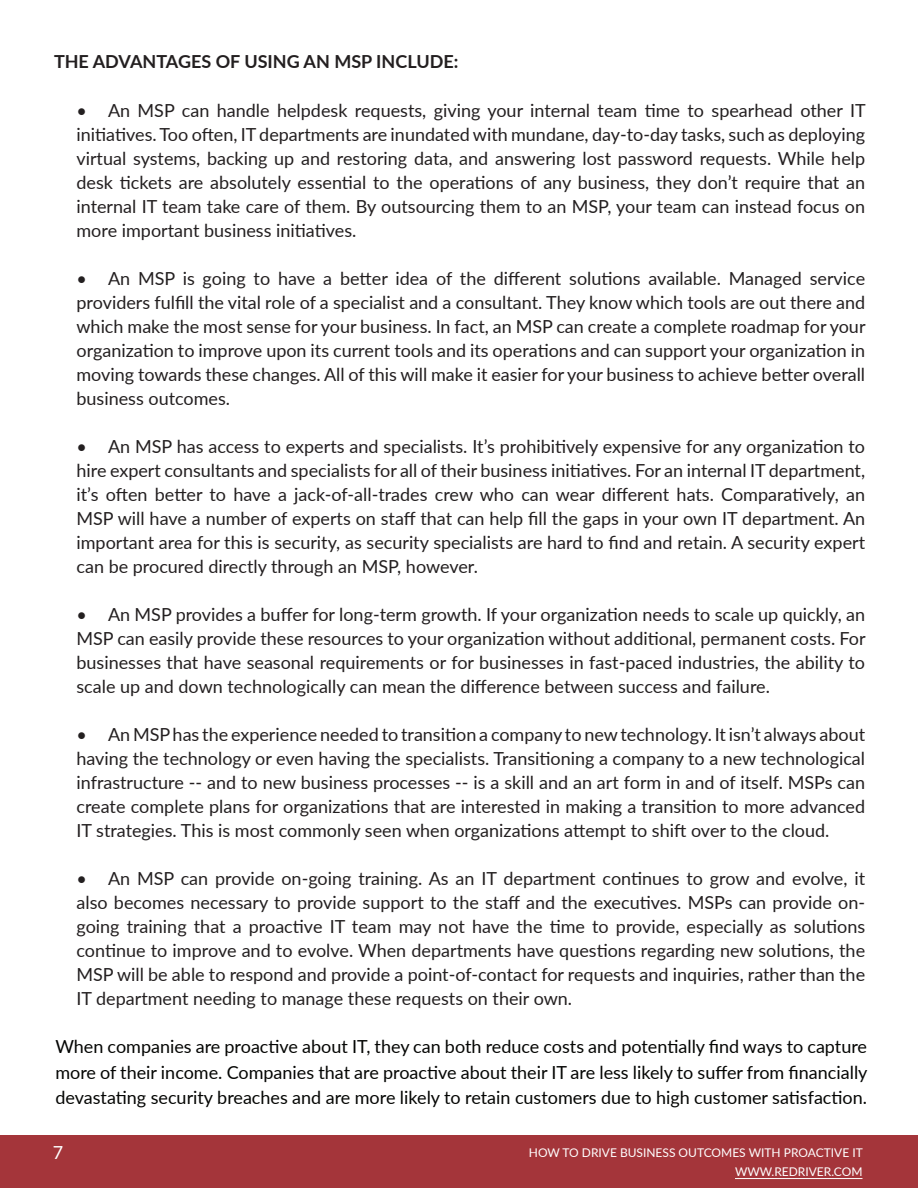
<style>
.page{position:relative;width:918px;height:1188px;background:#fff}
.page>*{position:absolute;margin:0;border:0;box-sizing:border-box;transform-origin:0 0}
.t1{font:18px/24px "Lato";color:#231f20;text-align:justify}
.t2{font:18px/25.5px "Lato";color:#040503;text-align:justify}
.t3{font:700 18px "Lato";color:#231f20}
.t4{font:18px "Lato";color:#fff}
.t5{font:12px "Lato";color:#fff}
</style>
<div class="page">
<div style="left:0;top:1135px;width:918px;height:53px;background:#a4353a"></div>
<hr style="left:735px;top:1178px;width:127px;height:1px;background:#fff">
<p class="t3" style="left:54px;top:49px;width:406px">THE ADVANTAGES OF USING AN MSP INCLUDE:</p>
<p class="t1" style="left:76px;top:98px;width:791px">• An MSP can handle helpdesk requests, giving your internal team time to spearhead other IT initiatives. Too often, IT departments are inundated with mundane, day-to-day tasks, such as deploying virtual systems, backing up and restoring data, and answering lost password requests. While help desk tickets are absolutely essential to the operations of any business, they don’t require that an internal IT team take care of them. By outsourcing them to an MSP, your team can instead focus on more important business initiatives.</p>
<p class="t1" style="left:76px;top:266px;width:791px">• An MSP is going to have a better idea of the different solutions available. Managed service providers fulfill the vital role of a specialist and a consultant. They know which tools are out there and which make the most sense for your business. In fact, an MSP can create a complete roadmap for your organization to improve upon its current tools and its operations and can support your organization in moving towards these changes. All of this will make it easier for your business to achieve better overall business outcomes.</p>
<p class="t1" style="left:76px;top:434px;width:790px">• An MSP has access to experts and specialists. It’s prohibitively expensive for any organization to hire expert consultants and specialists for all of their business initiatives. For an internal IT department, it’s often better to have a jack-of-all-trades crew who can wear different hats. Comparatively, an MSP will have a number of experts on staff that can help fill the gaps in your own IT department. An important area for this is security, as security specialists are hard to find and retain. A security expert can be procured directly through an MSP, however.</p>
<p class="t1" style="left:76px;top:602px;width:791px">• An MSP provides a buffer for long-term growth. If your organization needs to scale up quickly, an MSP can easily provide these resources to your organization without additional, permanent costs. For businesses that have seasonal requirements or for businesses in fast-paced industries, the ability to scale up and down technologically can mean the difference between success and failure.</p>
<p class="t1" style="left:76px;top:722px;width:790px">• An MSP has the experience needed to transition a company to new technology. It isn’t always about having the technology or even having the specialists. Transitioning a company to a new technological infrastructure -- and to new business processes -- is a skill and an art form in and of itself. MSPs can create complete plans for organizations that are interested in making a transition to more advanced IT strategies. This is most commonly seen when organizations attempt to shift over to the cloud.</p>
<p class="t1" style="left:76px;top:866px;width:790px">• An MSP can provide on-going training. As an IT department continues to grow and evolve, it also becomes necessary to provide support to the staff and the executives. MSPs can provide on&shy;going training that a proactive IT team may not have the time to provide, especially as solutions continue to improve and to evolve. When departments have questions regarding new solutions, the MSP will be able to respond and provide a point-of-contact for requests and inquiries, rather than the IT department needing to manage these requests on their own.</p>
<p class="t2" style="left:55px;top:1033px;width:814px">When companies are proactive about IT, they can both reduce costs and potentially find ways to capture more of their income. Companies that are proactive about their IT are less likely to suffer from financially devastating security breaches and are more likely to retain customers due to high customer satisfaction.</p>
<p class="t4" style="left:53px;top:1140px;width:12px">7</p>
<p class="t5" style="left:529px;top:1144px;width:335px">HOW TO DRIVE BUSINESS OUTCOMES WITH PROACTIVE IT</p>
<p class="t5" style="left:735px;top:1163px;width:129px">WWW.REDRIVER.COM</p>
</div>
